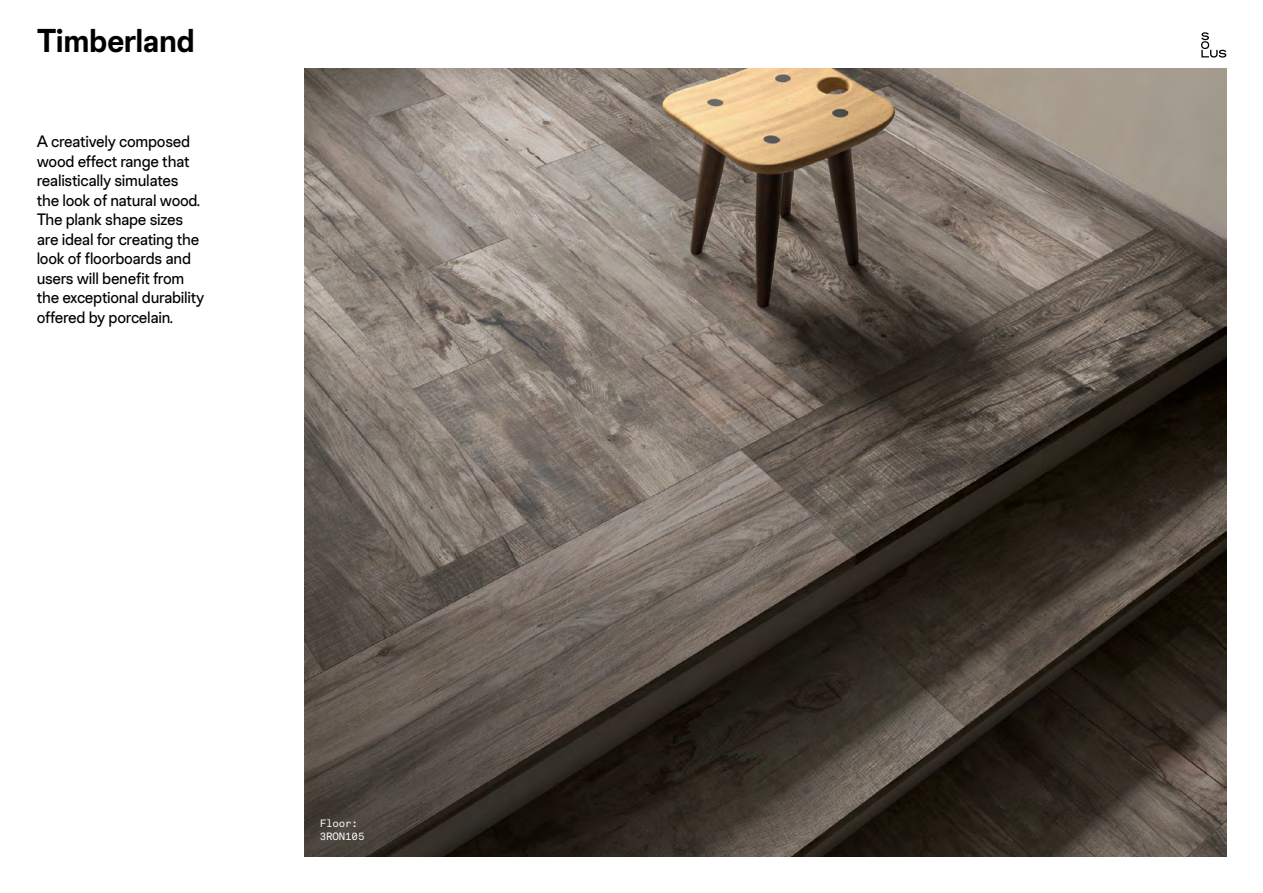
<style>
.page{position:relative;width:1263px;height:893px;background:#fff}
.page>*{position:absolute;margin:0;border:0;box-sizing:border-box;transform-origin:0 0}
.t1{font:600 33px "Chromatic Pro Grotesque";letter-spacing:-.015em;color:#000}
.t2{font:16.5px/19.5px "Chromatic Pro Grotesque";letter-spacing:-.015em;color:#000}
.t3{font:10.5px/13.5px "Akkurat Mono LL";letter-spacing:-.015em;color:#fff}
</style>
<div class="page">
<img style="left:305px;top:69px;width:921px;height:787px">
<svg style="left:1201px;top:32px;width:25px;height:26px"></svg>
<h1 class="t1" style="left:37px;top:20px;width:160px">Timberland</h1>
<p class="t2" style="left:37px;top:131px;width:169px">A creatively composed wood effect range that realistically simulates the look of natural wood.<br>The plank shape sizes are ideal for creating the look of floorboards and users will benefit from the exceptional durability offered by porcelain.</p>
<p class="t3" style="left:320px;top:816px;width:46px">Floor:<br>3RON105</p>
</div>
